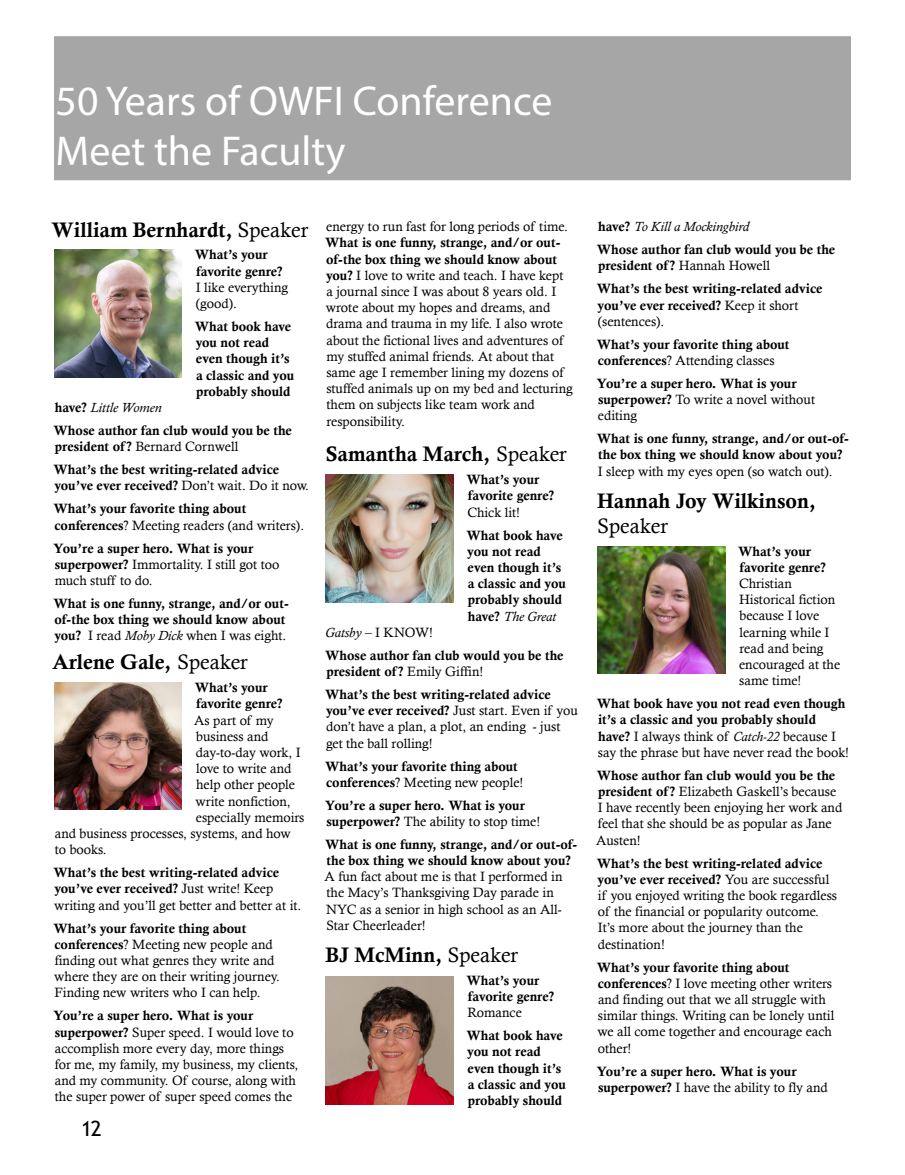
<style>
.page{position:relative;width:905px;height:1175px;background:#fff}
.page>*{position:absolute;margin:0;border:0;box-sizing:border-box;transform-origin:0 0}
.t1{font:41.85px/50.2px "Myriad Pro";color:#fff}
.t2{font:21px "Calis MT Bol";color:#000}
.t3{font:21px "Trebuchet MS";color:#000}
.t4{font:20.85px "Calisto";color:#000}
.t5{font:13.5px/16.2px "Calisto";color:#000}
.t6{font:13.5px/16.2px "Calis MT Bol";color:#000}
.t7{font:italic 13.5px "Calisto";color:#000}
.s1{font-family:"Calisto";font-size:20.85px}
.s2{font-family:"Calis MT Bol";font-style:normal}
.s3{font-family:"Calis MT Bol"}
.s4{font-family:"Calisto"}
.s5{font-style:italic}
</style>
<div class="page">
<div style="left:55px;top:37px;width:795px;height:142px;background:#a6a6a6"></div>
<img style="left:597px;top:546px;width:128px;height:128px">
<img style="left:54px;top:250px;width:128px;height:127px">
<img style="left:54px;top:682px;width:128px;height:127px">
<img style="left:326px;top:474px;width:127px;height:128px">
<img style="left:326px;top:976px;width:127px;height:128px">
<h1 class="t1" style="left:56px;top:75px;width:498px">50 Years of OWFI Conference<br>Meet the Faculty</h1>
<h2 class="t2" style="left:51px;top:217px;width:258px">William Bernhardt, <span class="s1">Speaker</span></h2>
<p class="t6" style="left:195px;top:247px;width:89px">What’s your favorite genre?</p>
<p class="t5" style="left:196px;top:279px;width:94px">I like everything (good).</p>
<p class="t6" style="left:195px;top:318px;width:101px">What book have you not read even though it’s a classic and you probably should</p>
<p class="t7" style="left:55px;top:400px;width:108px"><span class="s2">have?</span> Little Women</p>
<p class="t6" style="left:54px;top:422px;width:240px">Whose author fan club would you be the</p>
<p class="t5" style="left:55px;top:438px;width:185px"><span class="s3">president of ?</span> Bernard Cornwell</p>
<p class="t6" style="left:54px;top:461px;width:257px">What’s the best writing-related advice you’ve ever received? <span class="s4">Don’t wait. Do it now.</span></p>
<p class="t6" style="left:54px;top:500px;width:194px">What’s your favorite thing about</p>
<p class="t5" style="left:55px;top:517px;width:251px"><span class="s3">conferences</span>? Meeting readers (and writers).</p>
<p class="t6" style="left:53px;top:540px;width:201px">You’re a super hero. What is your</p>
<p class="t5" style="left:55px;top:556px;width:226px"><span class="s3">superpower?</span> Immortality. I still got too much stuff to do.</p>
<p class="t6" style="left:54px;top:595px;width:237px">What is one funny, strange, and/or out&shy;of-the box thing we should know about</p>
<p class="t5" style="left:54px;top:627px;width:233px"><span class="s3">you?</span> I read <span class="s5">Moby Dick</span> when I was eight.</p>
<h2 class="t2" style="left:52px;top:650px;width:197px">Arlene Gale, <span class="s1">Speaker</span></h2>
<p class="t6" style="left:195px;top:679px;width:89px">What’s your favorite genre?</p>
<p class="t5" style="left:194px;top:711px;width:81px">As part of my</p>
<p class="t5" style="left:196px;top:728px;width:74px">business and</p>
<p class="t5" style="left:196px;top:744px;width:106px">day-to-day work, I</p>
<p class="t5" style="left:196px;top:760px;width:97px">love to write and</p>
<p class="t5" style="left:196px;top:776px;width:100px">help other people</p>
<p class="t5" style="left:196px;top:792px;width:97px">write nonfiction,</p>
<p class="t5" style="left:196px;top:809px;width:110px">especially memoirs</p>
<p class="t5" style="left:55px;top:825px;width:238px">and business processes, systems, and how</p>
<p class="t5" style="left:55px;top:841px;width:53px">to books.</p>
<p class="t6" style="left:54px;top:864px;width:227px">What’s the best writing-related advice you’ve ever received? <span class="s4">Just write! Keep</span></p>
<p class="t5" style="left:54px;top:896px;width:248px">writing and you’ll get better and better at it.</p>
<p class="t6" style="left:54px;top:919px;width:194px">What’s your favorite thing about</p>
<p class="t5" style="left:54px;top:935px;width:227px"><span class="s3">conferences</span>? Meeting new people and finding out what genres they write and where they are on their writing journey.<br>Finding new writers who I can help.</p>
<p class="t6" style="left:53px;top:1007px;width:201px">You’re a super hero. What is your</p>
<p class="t5" style="left:55px;top:1023px;width:245px"><span class="s3">superpower?</span> Super speed. I would love to accomplish more every day, more things for me, my family, my business, my clients, and my community. Of course, along with the super power of super speed comes the</p>
<h2 class="t3" style="left:81px;top:1115px;width:22px">12</h2>
<p class="t5" style="left:326px;top:218px;width:243px">energy to run fast for long periods of time.</p>
<p class="t6" style="left:325px;top:235px;width:237px">What is one funny, strange, and/or out&shy;of-the box thing we should know about</p>
<p class="t5" style="left:326px;top:267px;width:248px"><span class="s3">you?</span> I love to write and teach. I have kept a journal since I was about 8 years old. I wrote about my hopes and dreams, and drama and trauma in my life. I also wrote about the fictional lives and adventures of my stuffed animal friends. At about that same age I remember lining my dozens of stuffed animals up on my bed and lecturing them on subjects like team work and responsibility.</p>
<h2 class="t2" style="left:326px;top:442px;width:242px">Samantha March, <span class="s1">Speaker</span></h2>
<p class="t6" style="left:466px;top:471px;width:89px">What’s your favorite genre?</p>
<p class="t5" style="left:467px;top:504px;width:54px">Chick lit!</p>
<p class="t6" style="left:466px;top:527px;width:101px">What book have you not read even though it’s a classic and you probably should</p>
<p class="t7" style="left:468px;top:608px;width:90px"><span class="s2">have?</span> The Great</p>
<p class="t5" style="left:325px;top:624px;width:109px"><span class="s5">Gatsby</span> – I KNOW!</p>
<p class="t6" style="left:325px;top:647px;width:240px">Whose author fan club would you be the president of ? <span class="s4">Emily Giffin!</span></p>
<p class="t6" style="left:325px;top:686px;width:254px">What’s the best writing-related advice you’ve ever received? <span class="s4">Just start. Even if you</span></p>
<p class="t5" style="left:326px;top:718px;width:236px">don’t have a plan, a plot, an ending - just get the ball rolling!</p>
<p class="t6" style="left:325px;top:757px;width:194px">What’s your favorite thing about</p>
<p class="t5" style="left:326px;top:774px;width:199px"><span class="s3">conferences</span>? Meeting new people!</p>
<p class="t6" style="left:325px;top:797px;width:201px">You’re a super hero. What is your</p>
<p class="t5" style="left:326px;top:813px;width:215px"><span class="s3">superpower?</span> The ability to stop time!</p>
<p class="t6" style="left:325px;top:836px;width:254px">What is one funny, strange, and/or out-of&shy;the box thing we should know about you?</p>
<p class="t5" style="left:324px;top:868px;width:239px">A fun fact about me is that I performed in the Macy’s Thanksgiving Day parade in NYC as a senior in high school as an All-Star Cheerleader!</p>
<h2 class="t2" style="left:325px;top:942px;width:194px">BJ McMinn, <span class="s1">Speaker</span></h2>
<p class="t6" style="left:466px;top:972px;width:89px">What’s your favorite genre?</p>
<p class="t5" style="left:467px;top:1004px;width:56px">Romance</p>
<p class="t6" style="left:466px;top:1027px;width:101px">What book have you not read even though it’s a classic and you probably should</p>
<p class="t7" style="left:598px;top:219px;width:152px"><span class="s2">have?</span> To Kill a Mockingbird</p>
<p class="t6" style="left:597px;top:241px;width:240px">Whose author fan club would you be the president of ? <span class="s4">Hannah Howell</span></p>
<p class="t6" style="left:597px;top:280px;width:227px">What’s the best writing-related advice you’ve ever received? <span class="s4">Keep it short</span></p>
<p class="t5" style="left:598px;top:313px;width:68px">(sentences).</p>
<p class="t6" style="left:597px;top:336px;width:194px">What’s your favorite thing about</p>
<p class="t5" style="left:598px;top:352px;width:178px"><span class="s3">conferences</span>? Attending classes</p>
<p class="t6" style="left:596px;top:375px;width:201px">You’re a super hero. What is your</p>
<p class="t5" style="left:597px;top:391px;width:219px"><span class="s3">superpower?</span> To write a novel without editing</p>
<p class="t6" style="left:597px;top:430px;width:254px">What is one funny, strange, and/or out-of&shy;the box thing we should know about you?</p>
<p class="t5" style="left:597px;top:463px;width:236px">I sleep with my eyes open (so watch out).</p>
<h2 class="t2" style="left:597px;top:488px;width:220px">Hannah Joy Wilkinson,</h2>
<h3 class="t4" style="left:597px;top:513px;width:72px">Speaker</h3>
<p class="t6" style="left:738px;top:543px;width:89px">What’s your favorite genre?</p>
<p class="t5" style="left:739px;top:575px;width:103px">Christian<br>Historical fiction because I love learning while I read and being encouraged at the same time!</p>
<p class="t6" style="left:597px;top:695px;width:250px">What book have you not read even though it’s a classic and you probably should</p>
<p class="t5" style="left:598px;top:728px;width:252px"><span class="s3">have?</span> I always think of <span class="s5">Catch-22</span> because I say the phrase but have never read the book!</p>
<p class="t6" style="left:597px;top:767px;width:240px">Whose author fan club would you be the</p>
<p class="t5" style="left:596px;top:783px;width:248px"><span class="s3">president of ?</span> Elizabeth Gaskell’s because I have recently been enjoying her work and feel that she should be as popular as Jane Austen!</p>
<p class="t6" style="left:597px;top:855px;width:234px">What’s the best writing-related advice you’ve ever received? <span class="s4">You are successful</span></p>
<p class="t5" style="left:597px;top:887px;width:241px">if you enjoyed writing the book regardless of the financial or popularity outcome.<br>It’s more about the journey than the destination!</p>
<p class="t6" style="left:597px;top:959px;width:194px">What’s your favorite thing about</p>
<p class="t5" style="left:597px;top:975px;width:238px"><span class="s3">conferences</span>? I love meeting other writers and finding out that we all struggle with similar things. Writing can be lonely until we all come together and encourage each other!</p>
<p class="t6" style="left:596px;top:1062px;width:201px">You’re a super hero. What is your</p>
<p class="t5" style="left:598px;top:1079px;width:231px"><span class="s3">superpower?</span> I have the ability to fly and</p>
</div>
